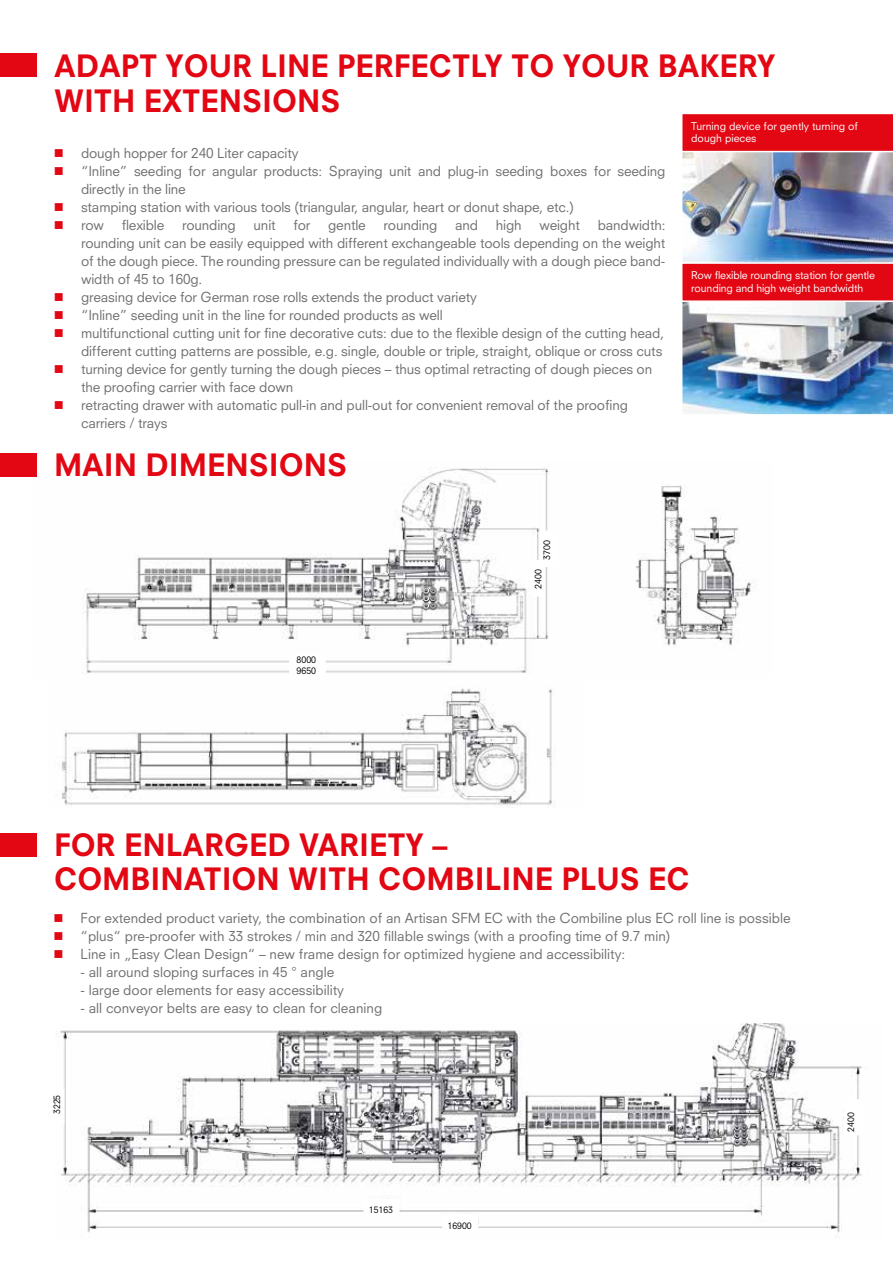
<style>
.page{position:relative;width:893px;height:1263px;background:#fff}
.page>*{position:absolute;margin:0;border:0;box-sizing:border-box;transform-origin:0 0}
.t1{font:800 30px/34.5px "Neuzeit S";color:#e30613}
.t2{font:13.5px/18px "Neuzeit S";letter-spacing:-.01em;color:#706f6f}
.t3{font:10.5px/12.6px "Neuzeit S";letter-spacing:-.01em;color:#fff}
.t4{font:8.85px/11.2px "Neuzeit S";color:#000}
.t5{font:8.7px "Neuzeit S";color:#000}
</style>
<div class="page">
<div style="left:0;top:53px;width:36px;height:24px;background:#e30613"></div>
<div style="left:0;top:833px;width:36px;height:23px;background:#e30613"></div>
<img style="left:682px;top:114px;width:211px;height:301px">
<img style="left:56px;top:1024px;width:806px;height:209px">
<div style="left:46px;top:1089px;width:18px;height:36px;background:#fff"></div>
<div style="left:363px;top:1199px;width:37px;height:18px;background:#fff"></div>
<div style="left:442px;top:1214px;width:36px;height:18px;background:#fff"></div>
<div style="left:845px;top:1099px;width:18px;height:36px;background:#fff"></div>
<img style="left:61px;top:688px;width:495px;height:120px">
<img style="left:36px;top:460px;width:715px;height:213px">
<div style="left:289px;top:652px;width:37px;height:19px;background:#fff"></div>
<div style="left:289px;top:664px;width:37px;height:19px;background:#fff"></div>
<div style="left:531px;top:560px;width:13px;height:37px;background:#fff"></div>
<div style="left:540px;top:530px;width:18px;height:37px;background:#fff"></div>
<div style="left:0;top:453px;width:36px;height:24px;background:#e30613"></div>
<h1 class="t1" style="left:54px;top:49px;width:723px">ADAPT YOUR LINE PERFECTLY TO YOUR BAKERY<br>WITH EXTENSIONS</h1>
<p class="t2" style="left:81px;top:144px;width:586px">dough hopper for 240 Liter capacity<br>“Inline” seeding for angular products: Spraying unit and plug-in seeding boxes for seeding directly in the line<br>stamping station with various tools (triangular, angular, heart or donut shape, etc.)<br>row</p>
<p class="t2" style="left:81px;top:216px;width:586px;text-indent:517px">bandwidth: rounding unit can be easily equipped with different exchangeable tools depending on the weight of the dough piece. The rounding pressure can be regulated individually with a dough piece band&shy;width of 45 to 160g.<br>greasing device for German rose rolls extends the product variety<br>“Inline” seeding unit in the line for rounded products as well<br>multifunctional cutting unit for fine decorative cuts: due to the flexible design of the cutting head, different cutting patterns are possible, e.g. single, double or triple, straight, oblique or cross cuts turning device for gently turning the dough pieces – thus optimal retracting of dough pieces on the proofing carrier with face down<br>retracting drawer with automatic pull-in and pull-out for convenient removal of the proofing carriers / trays</p>
<p class="t2" style="left:122px;top:216px;width:44px">flexible</p>
<p class="t2" style="left:182px;top:216px;width:55px">rounding</p>
<p class="t2" style="left:254px;top:216px;width:24px">unit</p>
<p class="t2" style="left:293px;top:216px;width:19px">for</p>
<p class="t2" style="left:328px;top:216px;width:39px">gentle</p>
<p class="t2" style="left:383px;top:216px;width:55px">rounding</p>
<p class="t2" style="left:455px;top:216px;width:24px">and</p>
<p class="t2" style="left:496px;top:216px;width:27px">high</p>
<p class="t2" style="left:539px;top:216px;width:42px">weight</p>
<h1 class="t1" style="left:54px;top:447px;width:295px">MAIN DIMENSIONS</h1>
<p class="t4" style="left:541px;top:560px;width:21px;rotate:-90deg">3700</p>
<p class="t4" style="left:532px;top:589px;width:21px;rotate:-90deg">2400</p>
<p class="t3" style="left:691px;top:119px;width:168px">Turning device for gently turning of dough pieces</p>
<p class="t3" style="left:691px;top:269px;width:185px">Row flexible rounding station for gentle rounding and high weight bandwidth</p>
<p class="t4" style="left:297px;top:654px;width:21px">8000<br>9650</p>
<h1 class="t1" style="left:54px;top:827px;width:637px">FOR ENLARGED VARIETY –<br>COMBINATION WITH COMBILINE PLUS EC</h1>
<p class="t2" style="left:80px;top:908px;width:711px">For extended product variety, the combination of an Artisan SFM EC with the Combiline plus EC roll line is possible “plus“ pre-proofer with 33 strokes / min and 320 fillable swings (with a proofing time of 9.7 min)<br>Line in „Easy Clean Design“ – new frame design for optimized hygiene and accessibility:</p>
<p class="t2" style="left:80px;top:962px;width:255px">- all around sloping surfaces in 45 ° angle</p>
<p class="t2" style="left:80px;top:980px;width:265px">- large door elements for easy accessibility</p>
<p class="t2" style="left:80px;top:998px;width:303px">- all conveyor belts are easy to clean for cleaning</p>
<p class="t5" style="left:52px;top:1114px;width:21px;rotate:-90deg">3225</p>
<p class="t5" style="left:369px;top:1205px;width:26px">15163</p>
<p class="t5" style="left:448px;top:1221px;width:26px">16900</p>
<p class="t5" style="left:846px;top:1131px;width:21px;rotate:-90deg">2400</p>
</div>
